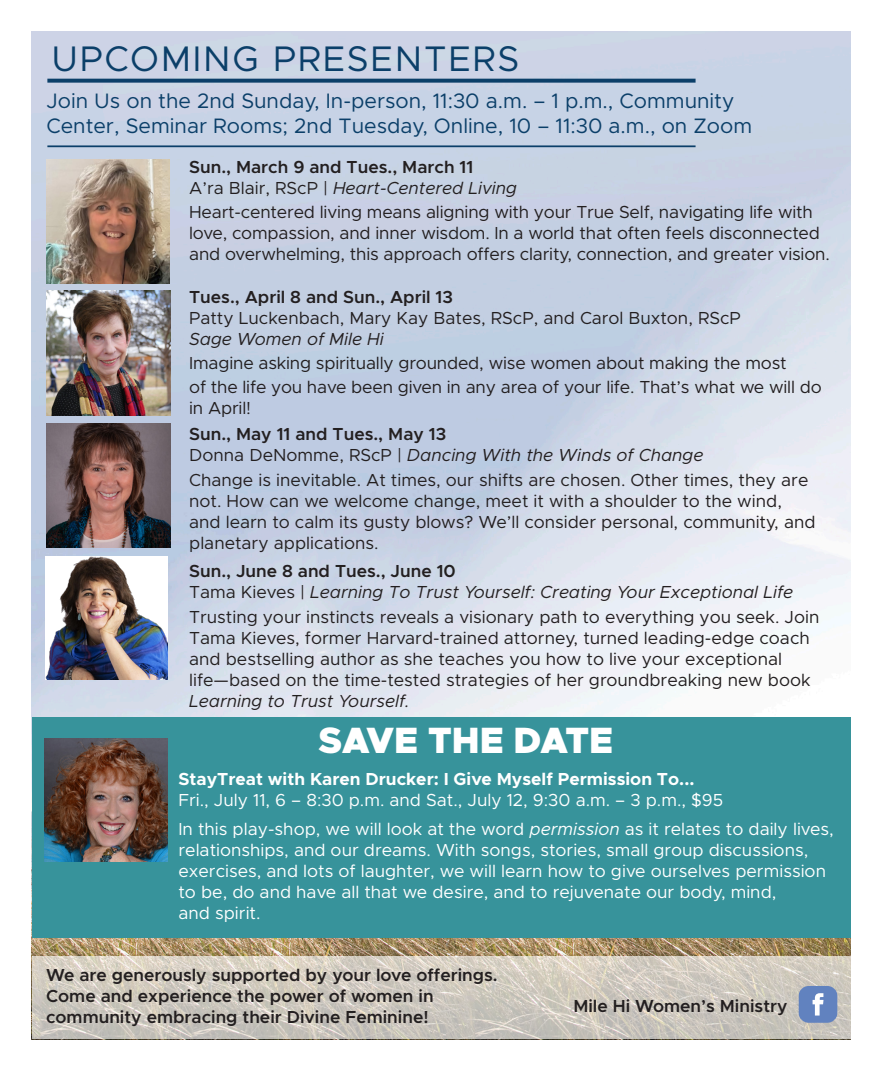
<style>
.page{position:relative;width:882px;height:1071px;background:#fff}
.page>*{position:absolute;margin:0;border:0;box-sizing:border-box;transform-origin:0 0}
.t1{font:900 36.75px "Metropolis";color:#fff}
.t2{font:35.7px "Metropolis";letter-spacing:.05em;color:#0b3f69}
.t3{font:21px/25.2px "Metropolis";color:#0b3f69}
.t4{font:17.5px/21px "Metropolis";color:#231f20}
.t5{font:17.5px/21px "Metropolis";color:#fff}
.t6{font:600 17.5px/21px "Metropolis";color:#231f20}
.t7{font:italic 17.5px "Metropolis";color:#231f20}
.t8{font:700 17.5px "Metropolis";color:#fff}
.s1{font-style:normal}
.s2{font-style:italic}
</style>
<div class="page">
<img style="left:32px;top:31px;width:818px;height:925px">
<svg style="left:32px;top:956px;width:818px;height:83px;background:#d0cac0"></svg>
<hr style="left:47px;top:145px;width:649px;height:2px;background:#0b3f69">
<svg style="left:47px;top:79px;width:649px;height:4px;background:#1c4c74"></svg>
<img style="left:47px;top:159px;width:123px;height:124px">
<img style="left:46px;top:291px;width:124px;height:124px">
<img style="left:46px;top:423px;width:124px;height:124px">
<div style="left:799px;top:986px;width:38px;height:37px;background:#6182bf;border-radius:10px"></div>
<svg style="left:813px;top:993px;width:11px;height:23px"></svg>
<img style="left:45px;top:557px;width:122px;height:123px">
<div style="left:32px;top:717px;width:818px;height:221px;background:#37939b"></div>
<img style="left:45px;top:738px;width:122px;height:124px">
<p class="t2" style="left:51px;top:37px;width:470px">UPCOMING PRESENTERS</p>
<p class="t3" style="left:46px;top:88px;width:707px">Join Us on the 2nd Sunday, In-person, 11:30 a.m. – 1 p.m., Community<br>Center, Seminar Rooms; 2nd Tuesday, Online, 10 – 11:30 a.m., on Zoom</p>
<p class="t6" style="left:189px;top:156px;width:286px">Sun., March 9 and Tues., March 11</p>
<p class="t7" style="left:189px;top:177px;width:329px"><span class="s1">A’ra Blair, RScP |</span> Heart-Centered Living</p>
<p class="t4" style="left:189px;top:202px;width:642px">Heart-centered living means aligning with your True Self, navigating life with love, compassion, and inner wisdom. In a world that often feels disconnected and overwhelming, this approach offers clarity, connection, and greater vision.</p>
<p class="t6" style="left:189px;top:287px;width:265px">Tues., April 8 and Sun., April 13</p>
<p class="t4" style="left:189px;top:308px;width:553px">Patty Luckenbach, Mary Kay Bates, RScP, and Carol Buxton, RScP<br><span class="s2">Sage Women of Mile Hi</span></p>
<p class="t4" style="left:189px;top:353px;width:599px">Imagine asking spiritually grounded, wise women about making the most</p>
<p class="t4" style="left:189px;top:377px;width:634px">of the life you have been given in any area of your life. That’s what we will do in April!</p>
<p class="t6" style="left:189px;top:424px;width:259px">Sun., May 11 and Tues., May 13</p>
<p class="t7" style="left:189px;top:445px;width:516px"><span class="s1">Donna DeNomme, RScP |</span> Dancing With the Winds of Change</p>
<p class="t4" style="left:189px;top:469px;width:628px">Change is inevitable. At times, our shifts are chosen. Other times, they are not. How can we welcome change, meet it with a shoulder to the wind, and learn to calm its gusty blows? We’ll consider personal, community, and planetary applications.</p>
<p class="t6" style="left:189px;top:561px;width:268px">Sun., June 8 and Tues., June 10</p>
<p class="t7" style="left:189px;top:582px;width:605px"><span class="s1">Tama Kieves |</span> Learning To Trust Yourself: Creating Your Exceptional Life</p>
<p class="t4" style="left:189px;top:606px;width:632px">Trusting your instincts reveals a visionary path to everything you seek. Join Tama Kieves, former Harvard-trained attorney, turned leading-edge coach and bestselling author as she teaches you how to live your exceptional life—based on the time-tested strategies of her groundbreaking new book <span class="s2">Learning to Trust Yourself.</span></p>
<p class="t1" style="left:319px;top:717px;width:296px">SAVE THE DATE</p>
<p class="t8" style="left:179px;top:768px;width:517px">StayTreat with Karen Drucker: I Give Myself Permission To...</p>
<p class="t5" style="left:179px;top:790px;width:546px">Fri., July 11, 6 – 8:30 p.m. and Sat., July 12, 9:30 a.m. – 3 p.m., $95</p>
<p class="t5" style="left:179px;top:819px;width:657px">In this play-shop, we will look at the word <span class="s2">permission</span> as it relates to daily lives, relationships, and our dreams. With songs, stories, small group discussions, exercises, and lots of laughter, we will learn how to give ourselves permission to be, do and have all that we desire, and to rejuvenate our body, mind,<br>and spirit.</p>
<p class="t6" style="left:46px;top:965px;width:453px">We are generously supported by your love offerings.</p>
<p class="t6" style="left:46px;top:986px;width:389px">Come and experience the power of women in community embracing their Divine Feminine!</p>
<p class="t6" style="left:573px;top:995px;width:216px">Mile Hi Women’s Ministry</p>
</div>
